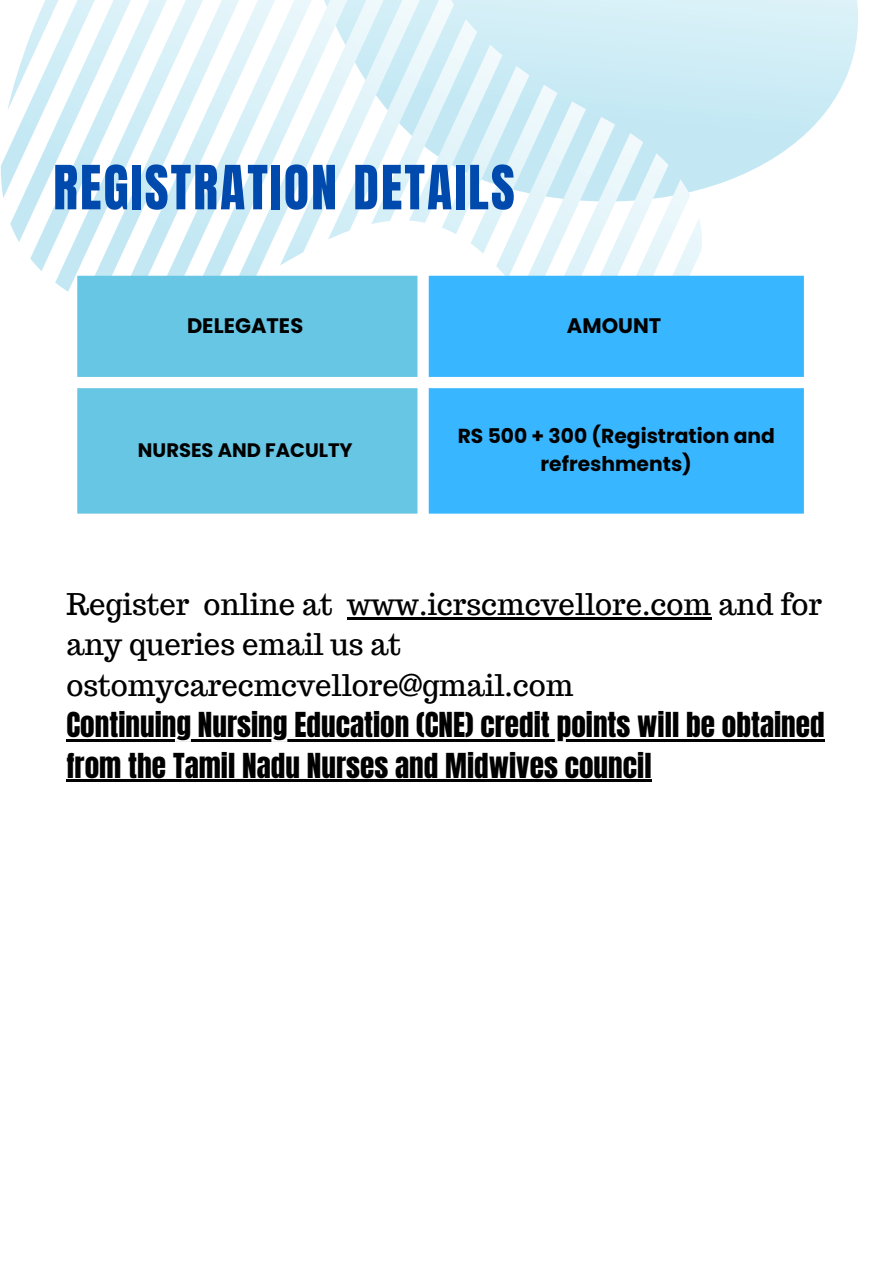
<style>
.page{position:relative;width:893px;height:1263px;background:#fff}
.page>*{position:absolute;margin:0;border:0;box-sizing:border-box;transform-origin:0 0}
.t1{font:51.75px "Anton";letter-spacing:.04em;color:#004aad}
.t2{font:29.25px/40.5px "Anton";color:#000}
.t3{font:29.25px/40.5px "Trocchi";color:#000}
.t4{font:700 21px "Poppins";color:#000}
.t5{font:700 20.25px/28.1px "Poppins";color:#000;text-align:center}
.t6{font:700 19.5px "Poppins";color:#000}
</style>
<div class="page">
<svg style="left:702px;top:0;width:156px;height:189px;fill:#d3eef7"></svg>
<svg style="left:1px;top:0;width:701px;height:325px"></svg>
<svg style="left:77px;top:276px;width:340px;height:238px;fill:#66c6e4"></svg>
<div style="left:429px;top:276px;width:375px;height:238px;background:#38b6ff"></div>
<hr style="left:347px;top:617px;width:364px;height:2px;background:#000">
<hr style="left:66px;top:739px;width:758px;height:2px;background:#000">
<hr style="left:66px;top:779px;width:585px;height:3px;background:#000">
<p class="t1" style="left:53px;top:150px;width:463px">REGISTRATION DETAILS</p>
<p class="t4" style="left:187px;top:311px;width:118px">DELEGATES</p>
<p class="t4" style="left:567px;top:311px;width:96px">AMOUNT</p>
<p class="t6" style="left:138px;top:436px;width:216px">NURSES AND FACULTY</p>
<p class="t5" style="left:458px;top:422px;width:318px">RS 500 + 300 (Registration and refreshments)</p>
<p class="t3" style="left:66px;top:584px;width:757px">Register online at www.icrscmcvellore.com and for any queries email us at ostomycarecmcvellore@gmail.com</p>
<p class="t2" style="left:66px;top:705px;width:760px">Continuing Nursing Education (CNE) credit points will be obtained from the Tamil Nadu Nurses and Midwives council</p>
</div>
